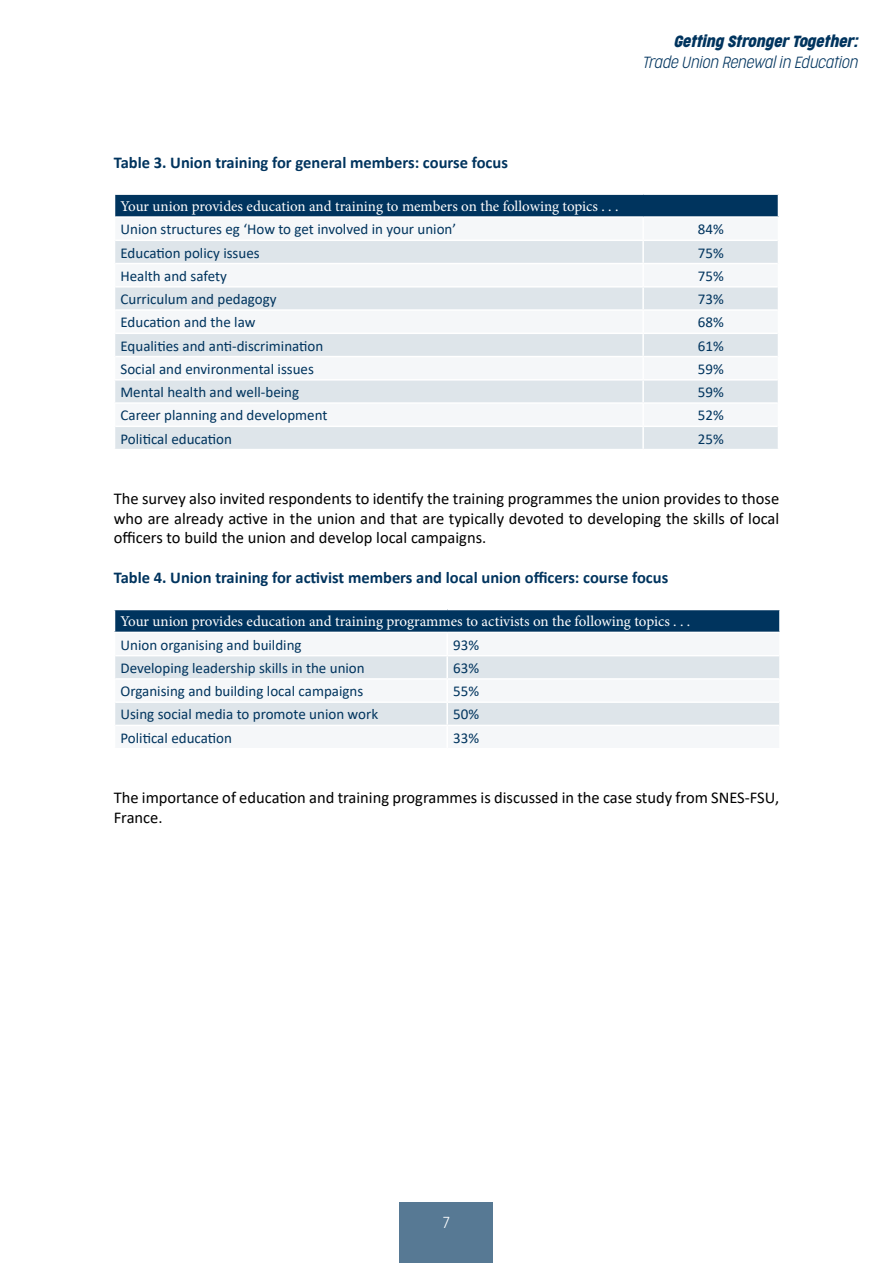
<style>
.page{position:relative;width:893px;height:1263px;background:#fff}
.page>*{position:absolute;margin:0;border:0;box-sizing:border-box;transform-origin:0 0}
.t1{font:16.5px/19.8px "Calibri";color:#000;text-align:justify}
.t2{font:700 16.5px "Calibri";color:#00345e}
.t3{font:italic 200 15.15px "Cocogoose Condensed";color:#00345e}
.t4{font:italic 15.15px "Cocogoose Condensed";color:#00345e}
.t5{font:15px "Calibri";color:#00345e}
.t6{font:15px "Minion Pro";color:#fff}
.t7{font:200 15px "Cocogoose Condensed";color:#fff}
</style>
<div class="page">
<div style="left:400px;top:1202px;width:93px;height:61px;background:#577994"></div>
<div style="left:114px;top:194px;width:664px;height:23px;background:#00345e"></div>
<svg style="left:115px;top:241px;width:663px;height:208px;fill:#dee5ea"></svg>
<hr style="left:114px;top:193px;width:529px;height:2px;background:#fff">
<hr style="left:643px;top:193px;width:136px;height:2px;background:#fff">
<hr style="left:114px;top:216px;width:529px;height:2px;background:#fff">
<hr style="left:643px;top:216px;width:136px;height:2px;background:#fff">
<hr style="left:642px;top:241px;width:2px;height:22px;background:#fff">
<hr style="left:642px;top:264px;width:2px;height:22px;background:#fff">
<hr style="left:642px;top:288px;width:2px;height:21px;background:#fff">
<hr style="left:642px;top:311px;width:2px;height:22px;background:#fff">
<hr style="left:642px;top:334px;width:2px;height:22px;background:#fff">
<hr style="left:642px;top:357px;width:2px;height:22px;background:#fff">
<hr style="left:642px;top:404px;width:2px;height:22px;background:#fff">
<hr style="left:642px;top:427px;width:2px;height:22px;background:#fff">
<hr style="left:115px;top:286px;width:528px;height:2px;background:#fff">
<hr style="left:643px;top:286px;width:135px;height:2px;background:#fff">
<hr style="left:115px;top:333px;width:528px;height:1px;background:#fff">
<hr style="left:643px;top:333px;width:135px;height:1px;background:#fff">
<hr style="left:643px;top:379px;width:135px;height:2px;background:#fff">
<hr style="left:115px;top:426px;width:528px;height:1px;background:#fff">
<hr style="left:643px;top:426px;width:135px;height:1px;background:#fff">
<hr style="left:115px;top:263px;width:528px;height:1px;background:#fff">
<hr style="left:643px;top:263px;width:135px;height:1px;background:#fff">
<hr style="left:115px;top:309px;width:528px;height:2px;background:#fff">
<hr style="left:643px;top:309px;width:135px;height:2px;background:#fff">
<hr style="left:115px;top:356px;width:528px;height:1px;background:#fff">
<hr style="left:643px;top:356px;width:135px;height:1px;background:#fff">
<hr style="left:643px;top:402px;width:135px;height:2px;background:#fff">
<hr style="left:114px;top:379px;width:529px;height:2px;background:#fff">
<svg style="left:114px;top:195px;width:1px;height:21px"></svg>
<hr style="left:642px;top:381px;width:2px;height:21px;background:#fff">
<hr style="left:114px;top:402px;width:529px;height:2px;background:#fff">
<div style="left:114px;top:609px;width:666px;height:23px;background:#00345e"></div>
<svg style="left:115px;top:656px;width:664px;height:69px;fill:#dee5ea"></svg>
<hr style="left:114px;top:609px;width:333px;height:1px;background:#fff">
<hr style="left:447px;top:609px;width:334px;height:1px;background:#fff">
<hr style="left:779px;top:610px;width:2px;height:22px;background:#fff">
<hr style="left:446px;top:656px;width:2px;height:22px;background:#fff">
<hr style="left:446px;top:680px;width:2px;height:21px;background:#fff">
<hr style="left:446px;top:703px;width:2px;height:22px;background:#fff">
<svg style="left:114px;top:610px;width:1px;height:22px"></svg>
<hr style="left:115px;top:701px;width:332px;height:2px;background:#fff">
<hr style="left:447px;top:701px;width:332px;height:2px;background:#fff">
<hr style="left:115px;top:678px;width:332px;height:2px;background:#fff">
<hr style="left:447px;top:678px;width:332px;height:2px;background:#fff">
<p class="t4" style="left:673px;top:30px;width:186px">Getting Stronger Together:</p>
<p class="t3" style="left:642px;top:52px;width:217px">Trade Union Renewal in Education</p>
<p class="t2" style="left:114px;top:150px;width:396px">Table 3. Union training for general members: course focus</p>
<p class="t6" style="left:120px;top:196px;width:500px">Your union provides education and training to members on the following topics . . .</p>
<p class="t5" style="left:120px;top:219px;width:337px">Union structures eg ‘How to get involved in your union’</p>
<p class="t5" style="left:698px;top:219px;width:27px">84%</p>
<p class="t5" style="left:120px;top:242px;width:141px">Education policy issues</p>
<p class="t5" style="left:698px;top:242px;width:27px">75%</p>
<p class="t5" style="left:120px;top:265px;width:108px">Health and safety</p>
<p class="t5" style="left:698px;top:265px;width:27px">75%</p>
<p class="t5" style="left:120px;top:289px;width:158px">Curriculum and pedagogy</p>
<p class="t5" style="left:698px;top:289px;width:27px">73%</p>
<p class="t5" style="left:120px;top:312px;width:137px">Education and the law</p>
<p class="t5" style="left:698px;top:312px;width:27px">68%</p>
<p class="t5" style="left:120px;top:335px;width:204px">Equalities and anti-discrimination</p>
<p class="t5" style="left:698px;top:335px;width:27px">61%</p>
<p class="t5" style="left:120px;top:358px;width:195px">Social and environmental issues</p>
<p class="t5" style="left:698px;top:358px;width:27px">59%</p>
<p class="t5" style="left:120px;top:382px;width:180px">Mental health and well-being</p>
<p class="t5" style="left:698px;top:382px;width:27px">59%</p>
<p class="t5" style="left:120px;top:405px;width:208px">Career planning and development</p>
<p class="t5" style="left:698px;top:405px;width:27px">52%</p>
<p class="t5" style="left:120px;top:428px;width:113px">Political education</p>
<p class="t5" style="left:698px;top:428px;width:27px">25%</p>
<p class="t1" style="left:114px;top:488px;width:667px">The survey also invited respondents to identify the training programmes the union provides to those who are already active in the union and that are typically devoted to developing the skills of local officers to build the union and develop local campaigns.</p>
<p class="t2" style="left:114px;top:566px;width:556px">Table 4. Union training for activist members and local union officers: course focus</p>
<p class="t6" style="left:120px;top:611px;width:571px">Your union provides education and training programmes to activists on the following topics . . .</p>
<p class="t5" style="left:120px;top:634px;width:183px">Union organising and building</p>
<p class="t5" style="left:453px;top:634px;width:27px">93%</p>
<p class="t5" style="left:120px;top:657px;width:246px">Developing leadership skills in the union</p>
<p class="t5" style="left:453px;top:657px;width:27px">63%</p>
<p class="t5" style="left:120px;top:681px;width:244px">Organising and building local campaigns</p>
<p class="t5" style="left:453px;top:681px;width:27px">55%</p>
<p class="t5" style="left:120px;top:704px;width:259px">Using social media to promote union work</p>
<p class="t5" style="left:453px;top:704px;width:27px">50%</p>
<p class="t5" style="left:120px;top:727px;width:113px">Political education</p>
<p class="t5" style="left:453px;top:727px;width:27px">33%</p>
<p class="t1" style="left:114px;top:787px;width:667px">The importance of education and training programmes is discussed in the case study from SNES-FSU,<br>France.</p>
<p class="t7" style="left:443px;top:1213px;width:8px">7</p>
</div>
